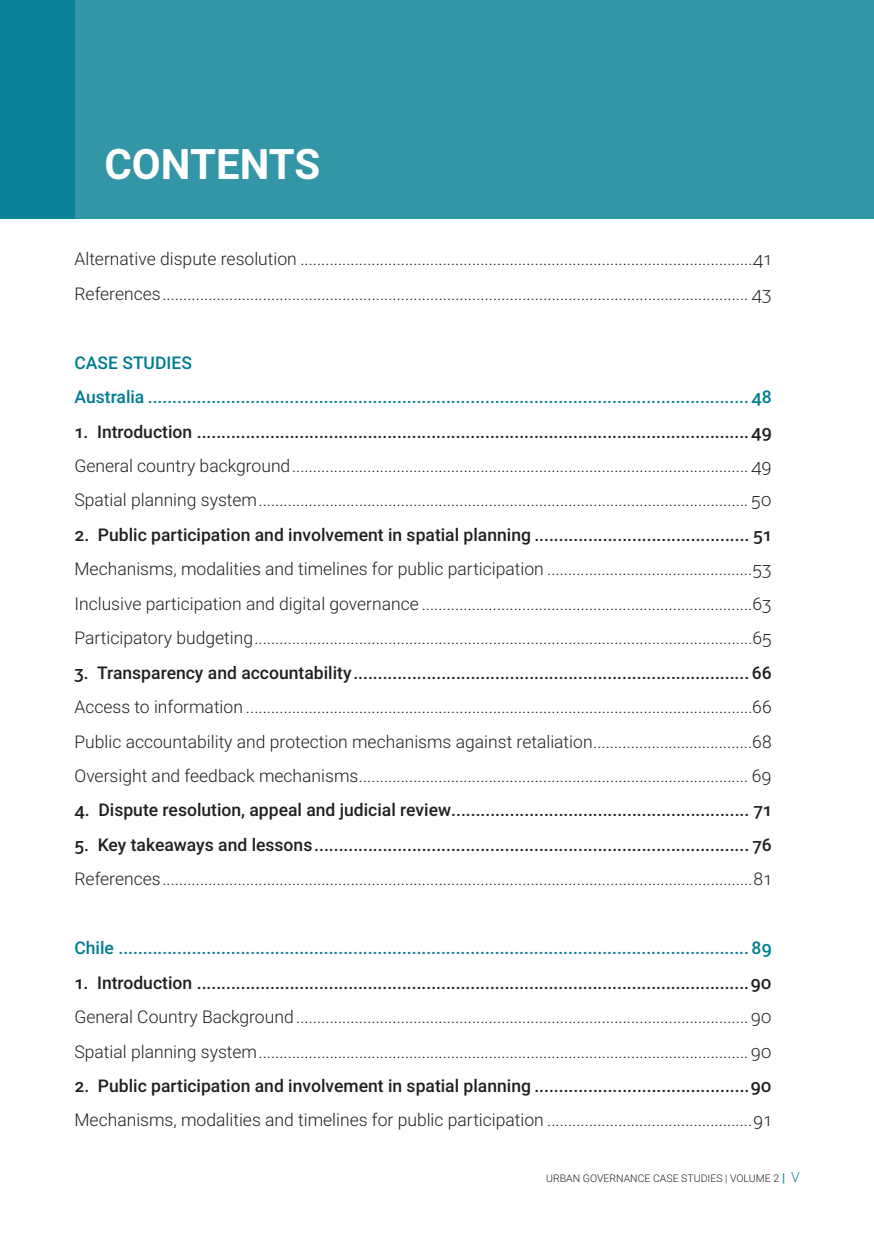
<style>
.page{position:relative;width:874px;height:1241px;background:#fff}
.page>*{position:absolute;margin:0;border:0;box-sizing:border-box;transform-origin:0 0}
.Chapter_Heading{font:700 42px "Roboto";color:#fff}
.t1{font:300 17.5px "Roboto";color:#231f20}
.t2{font:500 17.5px "Roboto";color:#231f20}
.t3{font:500 17.5px "Roboto";color:#007c92}
.t4{font:300 10.5px "Roboto";color:#231f20}
.s1{font-weight:900;font-size:12.25px;color:#17869c}
.s2{font-size:14px;color:#17869c}
</style>
<div class="page">
<div style="left:0;top:0;width:873px;height:218px;background:#3396a7"></div>
<div style="left:0;top:0;width:74px;height:218px;background:#0a8196"></div>
<p class="Chapter_Heading" style="left:104px;top:134px;width:217px">CONTENTS</p>
<p class="t1" style="left:74px;top:247px;width:698px">Alternative dispute resolution ............................................................................................................41</p>
<p class="t1" style="left:74px;top:281px;width:698px">References............................................................................................................................................ 43</p>
<p class="t3" style="left:74px;top:350px;width:119px">CASE STUDIES</p>
<p class="t3" style="left:74px;top:384px;width:698px">Australia ...........................................................................................................................48</p>
<p class="t2" style="left:74px;top:419px;width:698px">1. Introduction .................................................................................................................49</p>
<p class="t1" style="left:74px;top:453px;width:698px">General country background............................................................................................................. 49</p>
<p class="t1" style="left:74px;top:488px;width:698px">Spatial planning system..................................................................................................................... 50</p>
<p class="t2" style="left:74px;top:522px;width:698px">2. Public participation and involvement in spatial planning ............................................ 51</p>
<p class="t1" style="left:74px;top:556px;width:698px">Mechanisms, modalities and timelines for public participation .................................................53</p>
<p class="t1" style="left:74px;top:591px;width:698px">Inclusive participation and digital governance ...............................................................................63</p>
<p class="t1" style="left:74px;top:625px;width:698px">Participatory budgeting.......................................................................................................................65</p>
<p class="t2" style="left:74px;top:660px;width:698px">3. Transparency and accountability................................................................................. 66</p>
<p class="t1" style="left:74px;top:694px;width:698px">Access to information .........................................................................................................................66</p>
<p class="t1" style="left:74px;top:729px;width:698px">Public accountability and protection mechanisms against retaliation......................................68</p>
<p class="t1" style="left:74px;top:763px;width:698px">Oversight and feedback mechanisms............................................................................................. 69</p>
<p class="t2" style="left:74px;top:797px;width:698px">4. Dispute resolution, appeal and judicial review............................................................. 71</p>
<p class="t2" style="left:74px;top:832px;width:698px">5. Key takeaways and lessons......................................................................................... 76</p>
<p class="t1" style="left:74px;top:866px;width:698px">References.............................................................................................................................................81</p>
<p class="t3" style="left:74px;top:935px;width:698px">Chile .................................................................................................................................89</p>
<p class="t2" style="left:74px;top:969px;width:698px">1. Introduction .................................................................................................................90</p>
<p class="t1" style="left:74px;top:1004px;width:698px">General Country Background............................................................................................................90</p>
<p class="t1" style="left:74px;top:1038px;width:698px">Spatial planning system.....................................................................................................................90</p>
<p class="t2" style="left:74px;top:1073px;width:698px">2. Public participation and involvement in spatial planning ............................................90</p>
<p class="t1" style="left:74px;top:1107px;width:698px">Mechanisms, modalities and timelines for public participation .................................................91</p>
<p class="t4" style="left:546px;top:1170px;width:255px">URBAN GOVERNANCE CASE STUDI ES | VOLUME 2 <span class="s1">|</span> <span class="s2">v</span></p>
</div>
